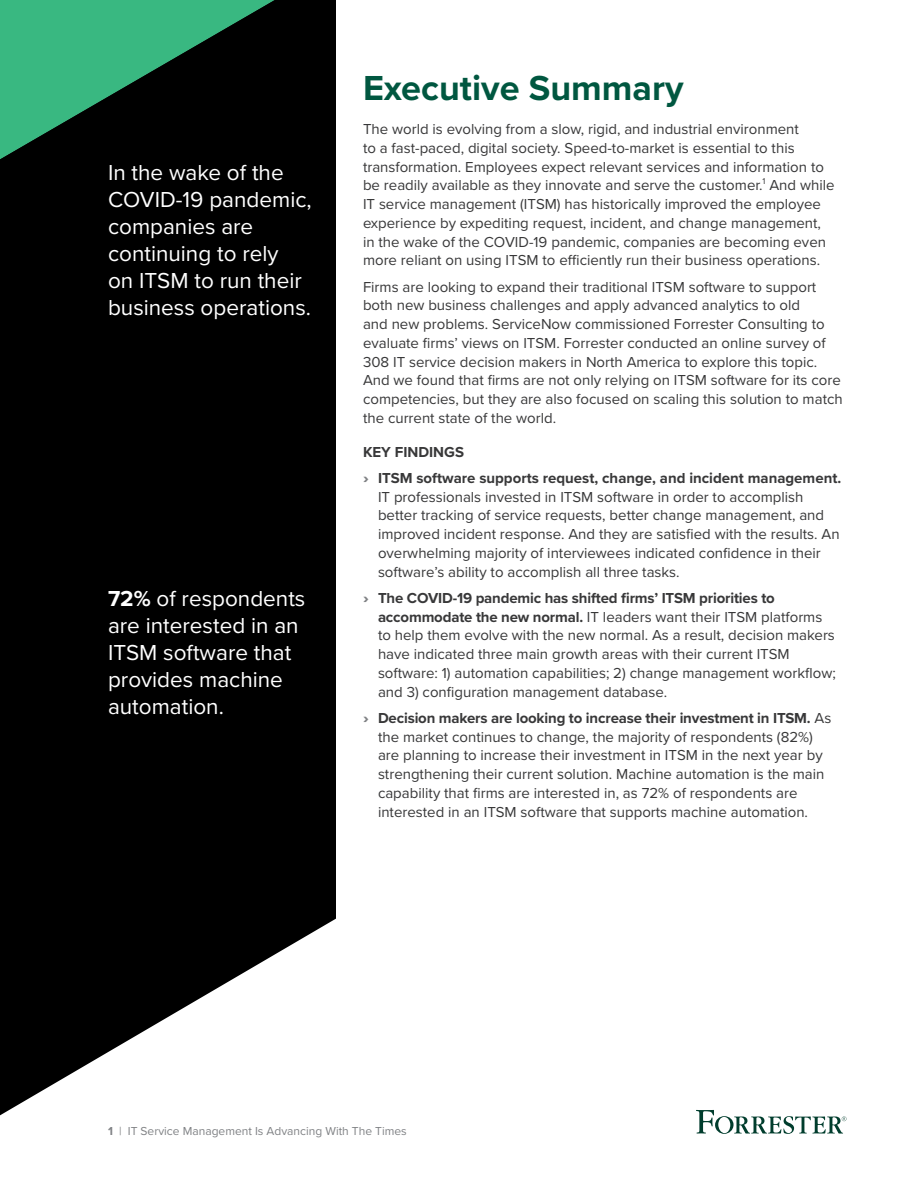
<style>
.page{position:relative;width:918px;height:1188px;background:#fff}
.page>*{position:absolute;margin:0;border:0;box-sizing:border-box;transform-origin:0 0}
.t1{font:700 36px "Proxima Nova";color:#005740}
.t2{font:22.5px/27px "Proxima Nova";color:#fff}
.t3{font:15px/18.8px "Proxima Nova";color:#383839}
.t4{font:700 15px/26.2px "Proxima Nova";color:#383839}
.t5{font:12px "Proxima Nova";color:#808285}
.s1{font-weight:700}
.s2{font-weight:900;color:#808285}
</style>
<div class="page">
<svg style="left:0;top:0;width:336px;height:1115px;background:#191919"></svg>
<svg style="left:0;top:0;width:274px;height:159px;background:#1c5c40"></svg>
<svg style="left:696px;top:1110px;width:150px;height:24px"></svg>
<h2 class="t2" style="left:108px;top:158px;width:205px">In the wake of the<br>COVID-19 pandemic, companies are continuing to rely<br>on ITSM to run their business operations.</h2>
<h2 class="t2" style="left:108px;top:584px;width:199px"><span class="s1">72%</span> of respondents are interested in an<br>ITSM software that provides machine automation.</h2>
<h1 class="t1" style="left:363px;top:62px;width:322px">Executive Summary</h1>
<p class="t3" style="left:363px;top:119px;width:473px">The world is evolving from a slow, rigid, and industrial environment<br>to a fast-paced, digital society. Speed-to-market is essential to this transformation. Employees expect relevant services and information to be readily available as they innovate and serve the customer.<sup>1</sup> And while IT service management (ITSM) has historically improved the employee experience by expediting request, incident, and change management, in the wake of the COVID-19 pandemic, companies are becoming even more reliant on using ITSM to efficiently run their business operations.</p>
<p class="t3" style="left:363px;top:277px;width:481px">Firms are looking to expand their traditional ITSM software to support both new business challenges and apply advanced analytics to old<br>and new problems. ServiceNow commissioned Forrester Consulting to evaluate firms’ views on ITSM. Forrester conducted an online survey of 308 IT service decision makers in North America to explore this topic.<br>And we found that firms are not only relying on ITSM software for its core competencies, but they are also focused on scaling this solution to match the current state of the world.</p>
<p class="t4" style="left:363px;top:438px;width:480px">KEY FINDINGS<br><span class="s2">›</span> ITSM software supports request, change, and incident management.</p>
<p class="t3" style="left:378px;top:487px;width:463px">IT professionals invested in ITSM software in order to accomplish better tracking of service requests, better change management, and improved incident response. And they are satisfied with the results. An overwhelming majority of interviewees indicated confidence in their software’s ability to accomplish all three tasks.</p>
<p class="t3" style="left:378px;top:588px;width:459px;text-indent:-15px"><span class="s2">›</span> <span class="s1">The COVID-19 pandemic has shifted firms’ ITSM priorities to accommodate the new normal.</span> IT leaders want their ITSM platforms to help them evolve with the new normal. As a result, decision makers have indicated three main growth areas with their current ITSM software: 1) automation capabilities; 2) change management workflow; and 3) configuration management database.</p>
<p class="t3" style="left:378px;top:708px;width:455px;text-indent:-15px"><span class="s2">›</span> <span class="s1">Decision makers are looking to increase their investment in ITSM.</span> As the market continues to change, the majority of respondents (82%) are planning to increase their investment in ITSM in the next year by strengthening their current solution. Machine automation is the main capability that firms are interested in, as 72% of respondents are interested in an ITSM software that supports machine automation.</p>
<p class="t5" style="left:108px;top:1122px;width:300px"><span class="s1">1</span> | IT Service Management Is Advancing With The Times</p>
</div>
